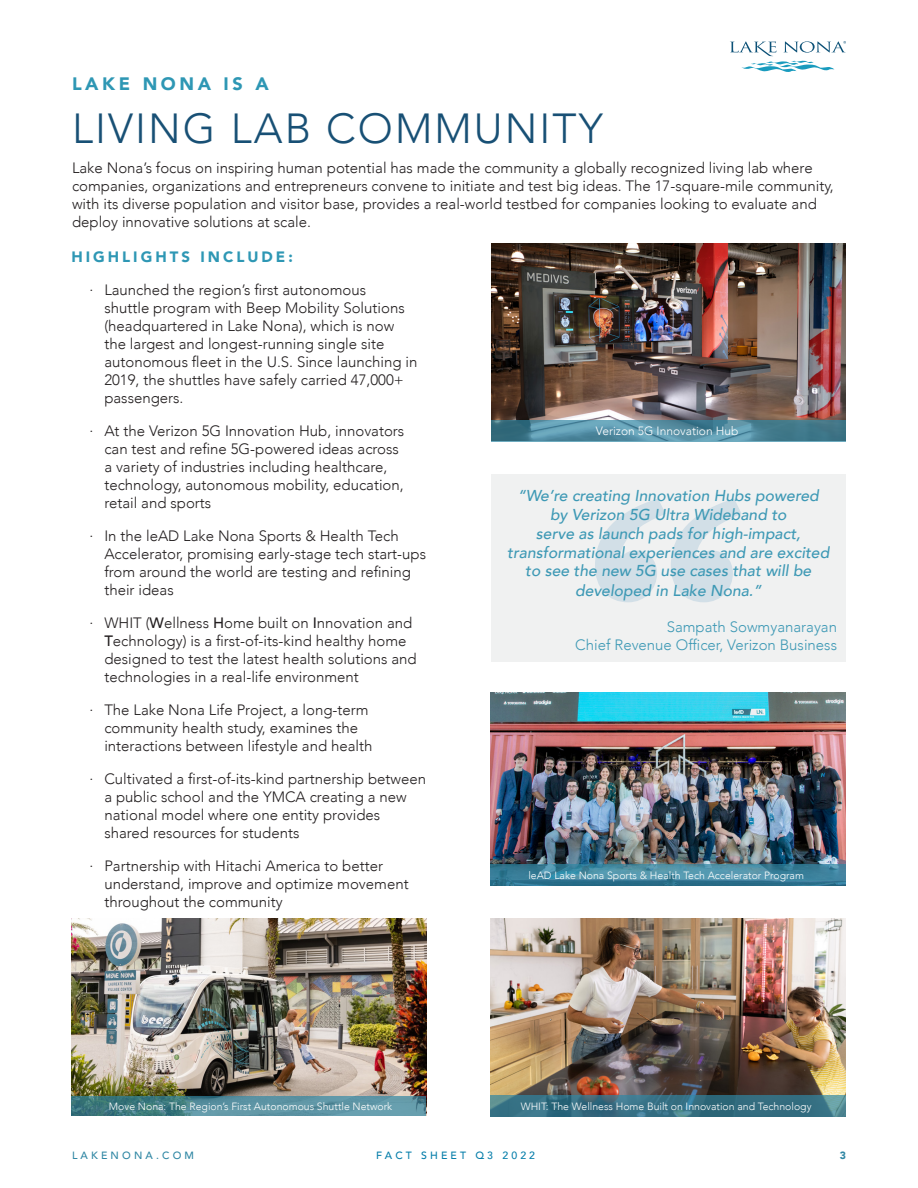
<style>
.page{position:relative;width:918px;height:1188px;background:#fff}
.page>*{position:absolute;margin:0;border:0;box-sizing:border-box;transform-origin:0 0}
.t1{font:300 42px "Avenir";letter-spacing:.05em;color:#185075}
.t2{font:900 18px "Avenir";letter-spacing:.2em;color:#2e97b4}
.t3{font:italic 500 15.75px/18.9px "Avenir";color:#3e99b5;text-align:center}
.t4{font:300 15px/18px "Avenir";color:#231f20}
.t5{font:300 15px "Avenir";color:#3e99b5}
.t6{font:900 15px "Avenir";letter-spacing:.2em;color:#2e97b4}
.t7{font:300 12px "Avenir";color:#fff}
.t8{font:300 10.5px "Avenir";color:#fff}
.t9{font:500 10.5px "Avenir";letter-spacing:.3em;color:#067eaa}
.t10{font:500 10.5px "Avenir";letter-spacing:.3em;color:#3087a4}
.t11{font:900 10.5px "Avenir";color:#3087a4}
.s1{font-weight:500}
</style>
<div class="page">
<svg style="left:730px;top:41px;width:116px;height:31px"></svg>
<div style="left:491px;top:474px;width:355px;height:187px;background:#f0f1f1"></div>
<img style="left:491px;top:918px;width:354px;height:177px">
<svg style="left:491px;top:1095px;width:355px;height:21px;background:#387183"></svg>
<img style="left:71px;top:918px;width:355px;height:178px">
<svg style="left:71px;top:1096px;width:355px;height:20px;background:#528b97"></svg>
<img style="left:492px;top:243px;width:353px;height:177px">
<svg style="left:491px;top:420px;width:355px;height:21px;background:#4f889c"></svg>
<svg style="left:595px;top:499px;width:147px;height:103px"></svg>
<img style="left:491px;top:692px;width:354px;height:173px">
<svg style="left:491px;top:865px;width:355px;height:21px;background:#3f839d"></svg>
<p class="t2" style="left:72px;top:68px;width:198px">LAKE NONA IS A</p>
<p class="t1" style="left:72px;top:103px;width:532px">LIVING LAB COMMUNITY</p>
<p class="t4" style="left:72px;top:159px;width:763px">Lake Nona’s focus on inspiring human potential has made the community a globally recognized living lab where companies, organizations and entrepreneurs convene to initiate and test big ideas. The 17-square-mile community, with its diverse population and visitor base, provides a real-world testbed for companies looking to evaluate and deploy innovative solutions at scale.</p>
<p class="t6" style="left:71px;top:244px;width:223px">HIGHLIGHTS INCLUDE:</p>
<p class="t4" style="left:104px;top:280px;width:314px;text-indent:-15px">∙ Launched the region’s first autonomous<br>shuttle program with Beep Mobility Solutions (headquartered in Lake Nona), which is now the largest and longest-running single site autonomous fleet in the U.S. Since launching in 2019, the shuttles have safely carried 47,000+ passengers.</p>
<p class="t4" style="left:104px;top:421px;width:301px;text-indent:-15px">∙ At the Verizon 5G Innovation Hub, innovators can test and refine 5G-powered ideas across a variety of industries including healthcare, technology, autonomous mobility, education, retail and sports</p>
<p class="t4" style="left:104px;top:526px;width:323px;text-indent:-15px">∙ In the leAD Lake Nona Sports &amp; Health Tech Accelerator, promising early-stage tech start-ups from around the world are testing and refining their ideas</p>
<p class="t4" style="left:104px;top:613px;width:314px;text-indent:-15px">∙ WHIT (<span class="s1">W</span>ellness <span class="s1">H</span>ome built on <span class="s1">I</span>nnovation and <span class="s1">T</span>echnology) is a first-of-its-kind healthy home designed to test the latest health solutions and technologies in a real-life environment</p>
<p class="t4" style="left:104px;top:700px;width:270px;text-indent:-15px">∙ The Lake Nona Life Project, a long-term community health study, examines the interactions between lifestyle and health</p>
<p class="t4" style="left:104px;top:769px;width:323px;text-indent:-15px">∙ Cultivated a first-of-its-kind partnership between a public school and the YMCA creating a new national model where one entity provides shared resources for students</p>
<p class="t4" style="left:104px;top:856px;width:306px;text-indent:-15px">∙ Partnership with Hitachi America to better understand, improve and optimize movement throughout the community</p>
<p class="t8" style="left:109px;top:1100px;width:285px">Move Nona: The Region’s First Autonomous Shuttle Network</p>
<p class="t7" style="left:596px;top:424px;width:144px">Verizon 5G Innovation Hub</p>
<p class="t3" style="left:518px;top:486px;width:303px">“We’re creating Innovation Hubs powered</p>
<p class="t3" style="left:550px;top:505px;width:238px">by Verizon 5G Ultra Wideband to</p>
<p class="t3" style="left:536px;top:524px;width:266px">serve as launch pads for high-impact,</p>
<p class="t3" style="left:507px;top:543px;width:324px">transformational experiences and are excited to see the new 5G use cases that will be</p>
<p class="t3" style="left:575px;top:581px;width:188px">developed in Lake Nona.”</p>
<p class="t5" style="left:667px;top:618px;width:172px">Sampath Sowmyanarayan</p>
<p class="t5" style="left:575px;top:636px;width:263px">Chief Revenue Officer, Verizon Business</p>
<p class="t8" style="left:528px;top:870px;width:277px">leAD Lake Nona Sports &amp; Health Tech Accelerator Program</p>
<p class="t8" style="left:521px;top:1100px;width:292px">WHIT: The Wellness Home Built on Innovation and Technology</p>
<p class="t10" style="left:72px;top:1146px;width:124px">LAKENONA.COM</p>
<p class="t9" style="left:376px;top:1146px;width:160px">FACT SHEET Q3 2022</p>
<p class="t11" style="left:840px;top:1147px;width:8px">3</p>
</div>
